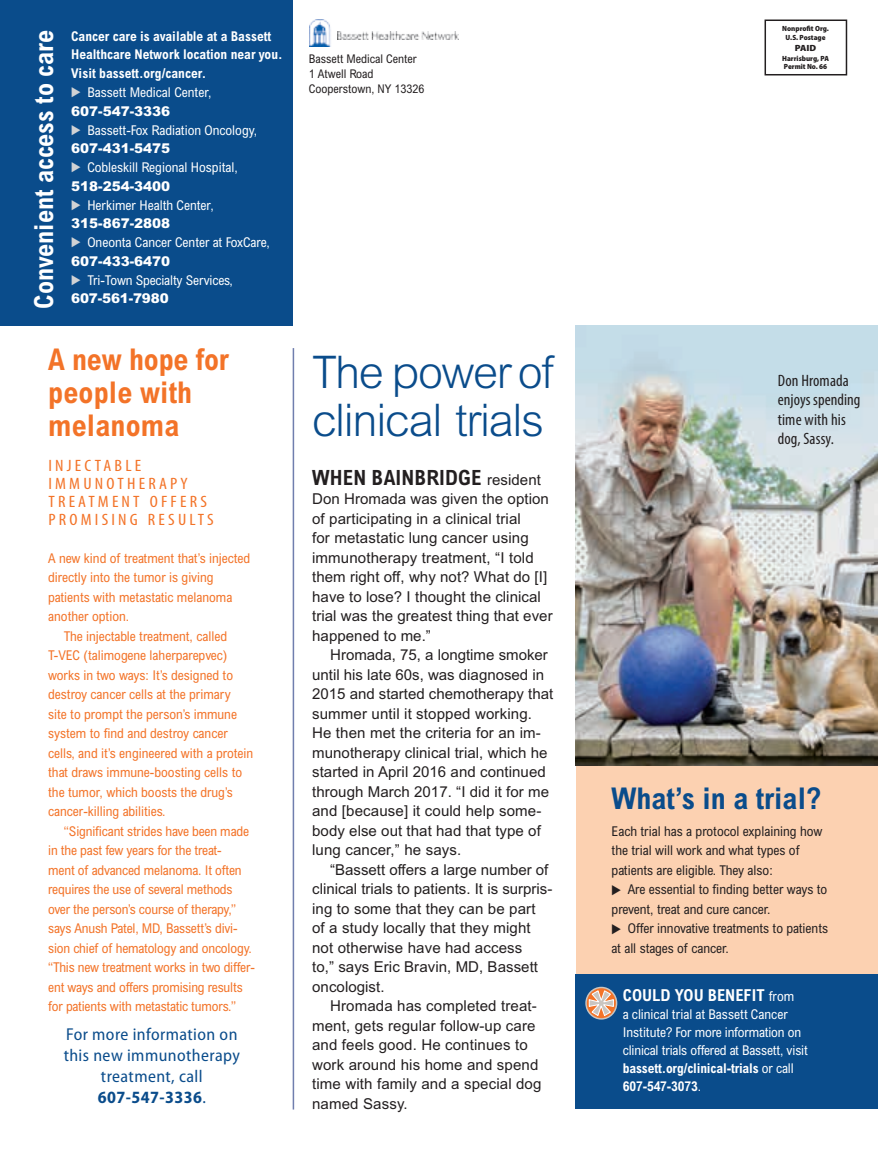
<style>
.page{position:relative;width:878px;height:1175px;background:#fff}
.page>*{position:absolute;margin:0;border:0;box-sizing:border-box;transform-origin:0 0}
.t1{font:300 45px/48px "Arial MT Std";letter-spacing:-.03em;color:#0a4c8b}
.t2{font:700 condensed 30px/33px "Arial MT Std";letter-spacing:.005em;color:#f37328}
.t3{font:700 condensed 30px "Arial MT Std";color:#0a4c8b}
.t4{font:700 condensed 26.25px "Arial MT Std";color:#fff}
.t5{font:700 condensed 21px "Arial MT Std";letter-spacing:.005em;color:#231f20}
.t6{font:semi-condensed 17.25px/21px "Myriad Pro";letter-spacing:.025em;color:#0a4c8b;text-align:center}
.t7{font:condensed 16.5px/18px "Myriad Pro";letter-spacing:.175em;color:#f37328;scale:1.1 1}
.t8{font:condensed 16.5px/19.5px "Myriad Pro";letter-spacing:.01em;color:#231f20}
.t9{font:700 condensed 16.5px "Arial MT Std";color:#fff}
.t10{font:15px/19.5px "Arial MT Std";letter-spacing:.005em;color:#231f20}
.t11{font:condensed 13.5px "Arial MT Std";letter-spacing:-.01em;color:#f37328}
.t12{font:condensed 13.5px/18px "Arial MT Std";color:#fff}
.t13{font:condensed 13.5px/19.5px "Arial MT Std";color:#231f20}
.t14{font:700 condensed 13.5px/18.8px "Arial MT Std";color:#fff}
.t15{font:900 13.5px "Arial MT Std";color:#fff}
.t16{font:condensed 12px/15px "Arial MT Std";color:#231f20}
.t17{font:900 semi-condensed 9px "Myriad Pro";color:#231f20;scale:1.15 1}
.t18{font:900 semi-condensed 7.5px/8.4px "Myriad Pro";color:#231f20;text-align:center}
.s1{font-weight:700}
.s2{font-weight:400;font-stretch:normal;font-size:15px}
.s3{font-weight:400;font-size:13.5px}
</style>
<div class="page">
<div style="left:576px;top:766px;width:302px;height:270px;background:#fcd1b1"></div>
<div style="left:575px;top:974px;width:303px;height:134px;background:#0a4c8b"></div>
<div style="left:0;top:0;width:292px;height:325px;background:#0a4c8b"></div>
<img style="left:575px;top:325px;width:303px;height:440px">
<svg style="left:586px;top:987px;width:30px;height:31px"></svg>
<div style="left:585px;top:986px;width:32px;height:33px;border:1px solid #cac5c0;border-radius:50%"></div>
<svg style="left:588px;top:989px;width:26px;height:27px"></svg>
<hr style="left:292px;top:348px;width:2px;height:761px;background:#707eae">
<div style="left:764px;top:20px;width:83px;height:55px;border:2px solid #231f20"></div>
<img style="left:309px;top:19px;width:22px;height:28px">
<img style="left:337px;top:32px;width:121px;height:8px">
<h3 class="t4" style="left:29px;top:309px;width:280px;rotate:-90deg">Convenient access to care</h3>
<p class="t14" style="left:71px;top:27px;width:213px">Cancer care is available at a Bassett<br>Healthcare Network location near you.<br>Visit bassett.org/cancer.</p>
<p class="t12" style="left:87px;top:83px;width:126px">Bassett Medical Center,</p>
<p class="t15" style="left:71px;top:102px;width:101px">607-547-3336</p>
<p class="t12" style="left:87px;top:120px;width:171px">Bassett-Fox Radiation Oncology,</p>
<p class="t15" style="left:71px;top:140px;width:101px">607-431-5475</p>
<p class="t12" style="left:87px;top:158px;width:152px">Cobleskill Regional Hospital,</p>
<p class="t15" style="left:71px;top:177px;width:101px">518-254-3400</p>
<p class="t12" style="left:87px;top:195px;width:128px">Herkimer Health Center,</p>
<p class="t15" style="left:71px;top:215px;width:101px">315-867-2808</p>
<p class="t12" style="left:87px;top:233px;width:184px">Oneonta Cancer Center at FoxCare,</p>
<p class="t15" style="left:71px;top:252px;width:101px">607-433-6470</p>
<p class="t12" style="left:87px;top:270px;width:147px">Tri-Town Specialty Services,</p>
<p class="t15" style="left:71px;top:290px;width:99px">607-561-7980</p>
<h2 class="t2" style="left:48px;top:343px;width:182px">A new hope for people with melanoma</h2>
<p class="t7" style="left:48px;top:456px;width:152px">INJECTABLE<br>IMMUNOTHERAPY<br>TREATMENT OFFERS<br>PROMISING RESULTS</p>
<p class="t11" style="left:48px;top:549px;width:203px">A new kind of treatment that’s injected</p>
<p class="t11" style="left:48px;top:569px;width:167px">directly into the tumor is giving</p>
<p class="t11" style="left:48px;top:588px;width:186px">patients with metastatic melanoma</p>
<p class="t11" style="left:48px;top:608px;width:82px">another option.</p>
<p class="t11" style="left:64px;top:627px;width:165px">The injectable treatment, called</p>
<p class="t11" style="left:48px;top:647px;width:181px">T-VEC (talimogene laherparepvec)</p>
<p class="t11" style="left:48px;top:666px;width:186px">works in two ways: It’s designed to</p>
<p class="t11" style="left:48px;top:686px;width:184px">destroy cancer cells at the primary</p>
<p class="t11" style="left:48px;top:705px;width:190px">site to prompt the person’s immune</p>
<p class="t11" style="left:48px;top:725px;width:181px">system to find and destroy cancer</p>
<p class="t11" style="left:48px;top:744px;width:207px">cells, and it’s engineered with a protein</p>
<p class="t11" style="left:48px;top:764px;width:195px">that draws immune-boosting cells to</p>
<p class="t11" style="left:48px;top:783px;width:186px">the tumor, which boosts the drug’s</p>
<p class="t11" style="left:48px;top:803px;width:119px">cancer-killing abilities.</p>
<p class="t11" style="left:64px;top:822px;width:187px">“Significant strides have been made</p>
<p class="t11" style="left:48px;top:842px;width:175px">in the past few years for the treat-</p>
<p class="t11" style="left:48px;top:861px;width:195px">ment of advanced melanoma. It often</p>
<p class="t11" style="left:48px;top:881px;width:186px">requires the use of several methods</p>
<p class="t11" style="left:48px;top:900px;width:189px">over the person’s course of therapy,”</p>
<p class="t11" style="left:48px;top:920px;width:191px">says Anush Patel, MD, Bassett’s divi-</p>
<p class="t11" style="left:48px;top:939px;width:205px">sion chief of hematology and oncology.</p>
<p class="t11" style="left:48px;top:959px;width:208px">“This new treatment works in two differ-</p>
<p class="t11" style="left:48px;top:978px;width:196px">ent ways and offers promising results</p>
<p class="t11" style="left:48px;top:998px;width:189px">for patients with metastatic tumors.”</p>
<p class="t6" style="left:64px;top:1023px;width:178px">For more information on this new immunotherapy treatment, call<br><span class="s1">607-547-3336</span>.</p>
<p class="t16" style="left:309px;top:51px;width:117px">Bassett Medical Center<br>1 Atwell Road<br>Cooperstown, NY 13326</p>
<h1 class="t1" style="left:312px;top:348px;width:243px">The power of clinical trials</h1>
<h3 class="t5" style="left:312px;top:465px;width:230px">WHEN BAINBRIDGE <span class="s2">resident</span></h3>
<p class="t10" style="left:312px;top:489px;width:242px">Don Hromada was given the option of participating in a clinical trial<br>for metastatic lung cancer using immunotherapy treatment, “I told them right off, why not? What do [I] have to lose? I thought the clinical trial was the greatest thing that ever happened to me.”</p>
<p class="t10" style="left:312px;top:645px;width:242px;text-indent:18px">Hromada, 75, a longtime smoker until his late 60s, was diagnosed in 2015 and started chemotherapy that summer until it stopped working.<br>He then met the criteria for an im&shy;munotherapy clinical trial, which he started in April 2016 and continued through March 2017. “I did it for me and [because] it could help some&shy;body else out that had that type of lung cancer,” he says.</p>
<p class="t10" style="left:312px;top:859px;width:242px;text-indent:18px">“Bassett offers a large number of clinical trials to patients. It is surpris&shy;ing to some that they can be part<br>of a study locally that they might not otherwise have had access<br>to,” says Eric Bravin, MD, Bassett oncologist.</p>
<p class="t10" style="left:312px;top:996px;width:231px;text-indent:18px">Hromada has completed treat&shy;ment, gets regular follow-up care and feels good. He continues to work around his home and spend time with family and a special dog named Sassy.</p>
<p class="t18" style="left:782px;top:25px;width:48px">Nonprofit Org.<br>U.S. Postage</p>
<p class="t17" style="left:794px;top:43px;width:20px">PAID</p>
<p class="t18" style="left:782px;top:54px;width:48px;text-align:left">Harrisburg, PA<br>Permit No. 66</p>
<p class="t8" style="left:777px;top:370px;width:84px">Don Hromada enjoys spending time with his dog, Sassy.</p>
<h2 class="t3" style="left:611px;top:781px;width:211px">What’s in a trial?</h2>
<p class="t13" style="left:611px;top:821px;width:212px">Each trial has a protocol explaining how the trial will work and what types of patients are eligible. They also:</p>
<p class="t13" style="left:611px;top:879px;width:217px;text-indent:16px">Are essential to finding better ways to prevent, treat and cure cancer.</p>
<p class="t13" style="left:611px;top:918px;width:218px;text-indent:16px">Offer innovative treatments to patients at all stages of cancer.</p>
<p class="t9" style="left:622px;top:986px;width:173px">COULD YOU BENEFIT <span class="s3">from</span></p>
<p class="t12" style="left:622px;top:1005px;width:186px">a clinical trial at Bassett Cancer Institute? For more information on clinical trials offered at Bassett, visit <span class="s1">bassett.org/clinical-trials</span> or call <span class="s1">607-547-3073</span>.</p>
</div>
